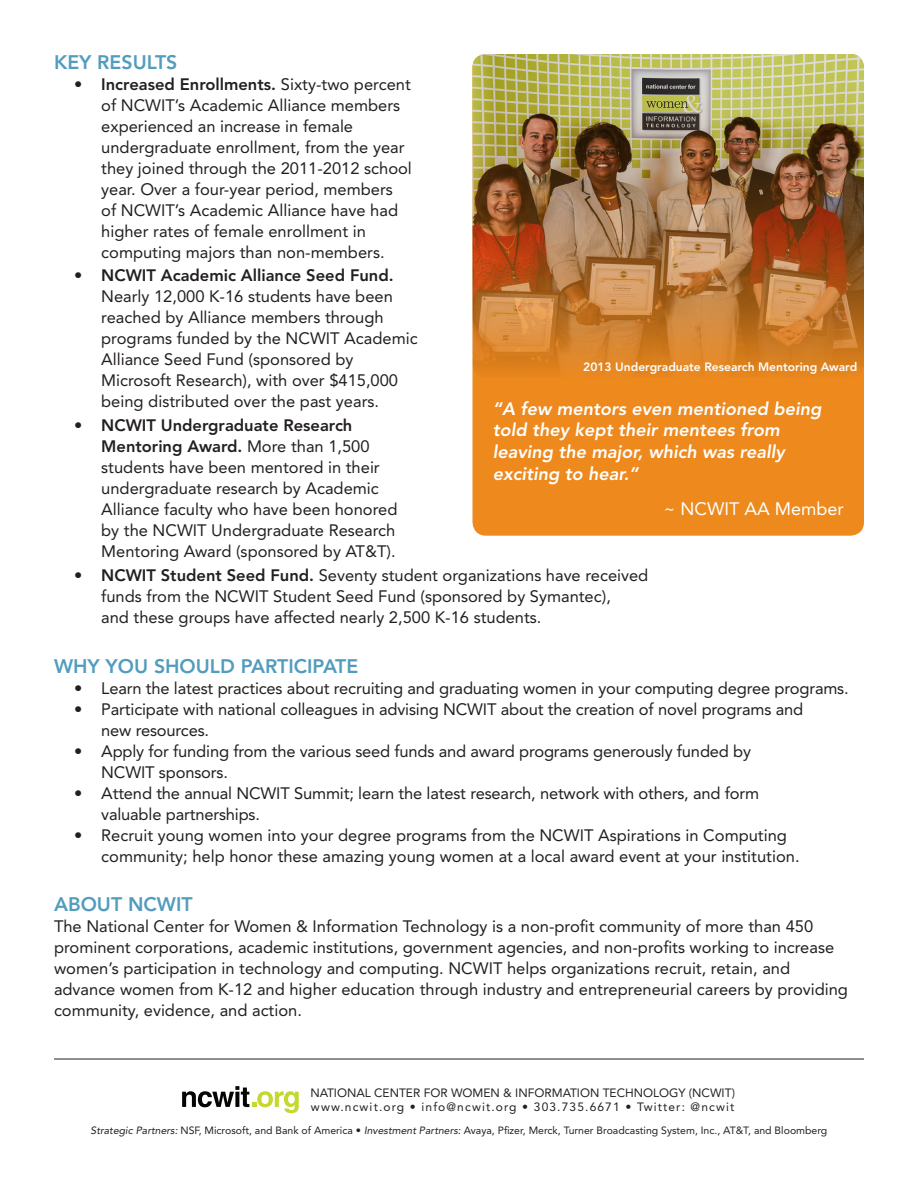
<style>
.page{position:relative;width:918px;height:1188px;background:#fff}
.page>*{position:absolute;margin:0;border:0;box-sizing:border-box;transform-origin:0 0}
.Headline{font:800 19.5px "Avenir LT Std";color:#529cbe}
.t1{font:italic 800 18px/21.6px "Avenir LT Std";color:#fff}
.t2{font:18px "Avenir LT Std";color:#fff}
.t3{font:16.5px/21px "Avenir LT Std";color:#231f20}
.t4{font:12px/14.4px "Avenir LT Std";color:#231f20}
.Headline-2{font:800 12px "Avenir LT Std";color:#fff}
.t5{font:10.5px "Avenir LT Std";color:#231f20}
.s1{font-weight:800}
.s2{font-style:italic}
</style>
<div class="page">
<div style="left:472px;top:54px;width:392px;height:482px;background:#ed891d;border-radius:14px"></div>
<img style="left:472px;top:54px;width:392px;height:324px">
<hr style="left:54px;top:1059px;width:810px;height:1px;background:#231f20">
<svg style="left:182px;top:1086px;width:117px;height:28px"></svg>
<p class="Headline" style="left:54px;top:50px;width:125px">KEY RESULTS</p>
<p class="t3" style="left:101px;top:74px;width:312px;text-indent:-27px"><span class="s1">• Increased Enrollments.</span> Sixty-two percent of NCWIT’s Academic Alliance members experienced an increase in female undergraduate enrollment, from the year they joined through the 2011-2012 school year. Over a four-year period, members of NCWIT’s Academic Alliance have had higher rates of female enrollment in computing majors than non-members.</p>
<p class="t3" style="left:101px;top:265px;width:318px;text-indent:-27px"><span class="s1">• NCWIT Academic Alliance Seed Fund.<br></span>Nearly 12,000 K-16 students have been reached by Alliance members through programs funded by the NCWIT Academic Alliance Seed Fund (sponsored by Microsoft Research), with over $415,000 being distributed over the past years.</p>
<p class="t3" style="left:101px;top:415px;width:298px;text-indent:-27px"><span class="s1">• NCWIT Undergraduate Research Mentoring Award.</span> More than 1,500 students have been mentored in their undergraduate research by Academic Alliance faculty who have been honored by the NCWIT Undergraduate Research Mentoring Award (sponsored by AT&amp;T).</p>
<p class="t3" style="left:101px;top:565px;width:549px;text-indent:-27px"><span class="s1">• NCWIT Student Seed Fund.</span> Seventy student organizations have received funds from the NCWIT Student Seed Fund (sponsored by Symantec),<br>and these groups have affected nearly 2,500 K-16 students.</p>
<p class="Headline" style="left:54px;top:654px;width:306px">WHY YOU SHOULD PARTICIPATE</p>
<p class="t3" style="left:74px;top:678px;width:776px">• Learn the latest practices about recruiting and graduating women in your computing degree programs.</p>
<p class="t3" style="left:101px;top:699px;width:704px;text-indent:-27px">• Participate with national colleagues in advising NCWIT about the creation of novel programs and new resources.</p>
<p class="t3" style="left:101px;top:741px;width:651px;text-indent:-27px">• Apply for funding from the various seed funds and award programs generously funded by<br>NCWIT sponsors.</p>
<p class="t3" style="left:101px;top:783px;width:659px;text-indent:-27px">• Attend the annual NCWIT Summit; learn the latest research, network with others, and form valuable partnerships.</p>
<p class="t3" style="left:101px;top:825px;width:700px;text-indent:-27px">• Recruit young women into your degree programs from the NCWIT Aspirations in Computing community; help honor these amazing young women at a local award event at your institution.</p>
<p class="Headline" style="left:54px;top:893px;width:140px">ABOUT NCWIT</p>
<p class="t3" style="left:54px;top:916px;width:796px">The National Center for Women &amp; Information Technology is a non-profit community of more than 450 prominent corporations, academic institutions, government agencies, and non-profits working to increase women’s participation in technology and computing. NCWIT helps organizations recruit, retain, and advance women from K-12 and higher education through industry and entrepreneurial careers by providing community, evidence, and action.</p>
<p class="Headline-2" style="left:583px;top:360px;width:275px">2013 Undergraduate Research Mentoring Award</p>
<p class="t1" style="left:493px;top:398px;width:330px">“A few mentors even mentioned being told they kept their mentees from leaving the major, which was really exciting to hear.”</p>
<p class="t2" style="left:663px;top:498px;width:182px">~ NCWIT AA Member</p>
<p class="t4" style="left:310px;top:1085px;width:426px">NATIONAL CENTER FOR WOMEN &amp; INFORMATION TECHNOLOGY (NCWIT) www.ncwit.org • info@ncwit.org • 303.735.6671 • Twitter: @ncwit</p>
<p class="t5" style="left:91px;top:1124px;width:738px"><span class="s2">Strategic Partners:</span> NSF, Microsoft, and Bank of America • <span class="s2">Investment Partners:</span> Avaya, Pfizer, Merck, Turner Broadcasting System, Inc., AT&amp;T, and Bloomberg</p>
</div>
